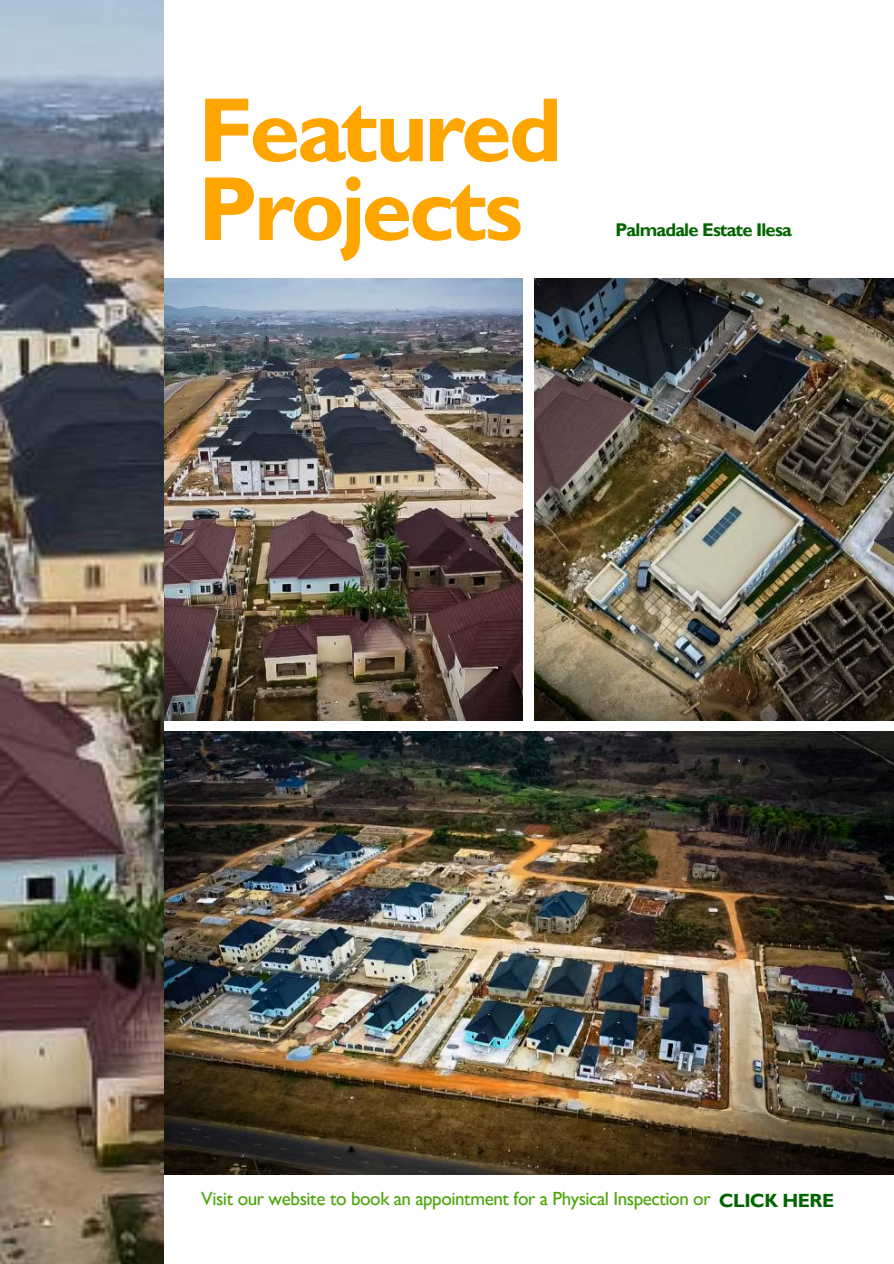
<style>
.page{position:relative;width:894px;height:1264px;background:#fff}
.page>*{position:absolute;margin:0;border:0;box-sizing:border-box;transform-origin:0 0}
.t1{font:700 91.65px/78.8px "Gill Sans MT Std";letter-spacing:-.045em;color:#ffa500}
.t2{font:500 19.05px "Gill Sans MT Std";letter-spacing:-.025em;color:#4aa609}
.t3{font:700 18.45px "Gill Sans MT Std";letter-spacing:-.045em;color:#006400}
.s1{font-weight:700;color:#006400}
</style>
<div class="page">
<img style="left:164px;top:278px;width:358px;height:442px">
<img style="left:534px;top:278px;width:358px;height:442px">
<img style="left:164px;top:731px;width:728px;height:442px">
<img style="left:0;top:0;width:164px;height:1263px">
<h1 class="t1" style="left:198px;top:105px;width:365px">Featured<br>Projects</h1>
<p class="t3" style="left:615px;top:223px;width:178px">Palmadale Estate Ilesa</p>
<p class="t2" style="left:201px;top:1192px;width:634px">Visit our website to book an appointment for a Physical Inspection or <span class="s1">CLICK HERE</span></p>
</div>
